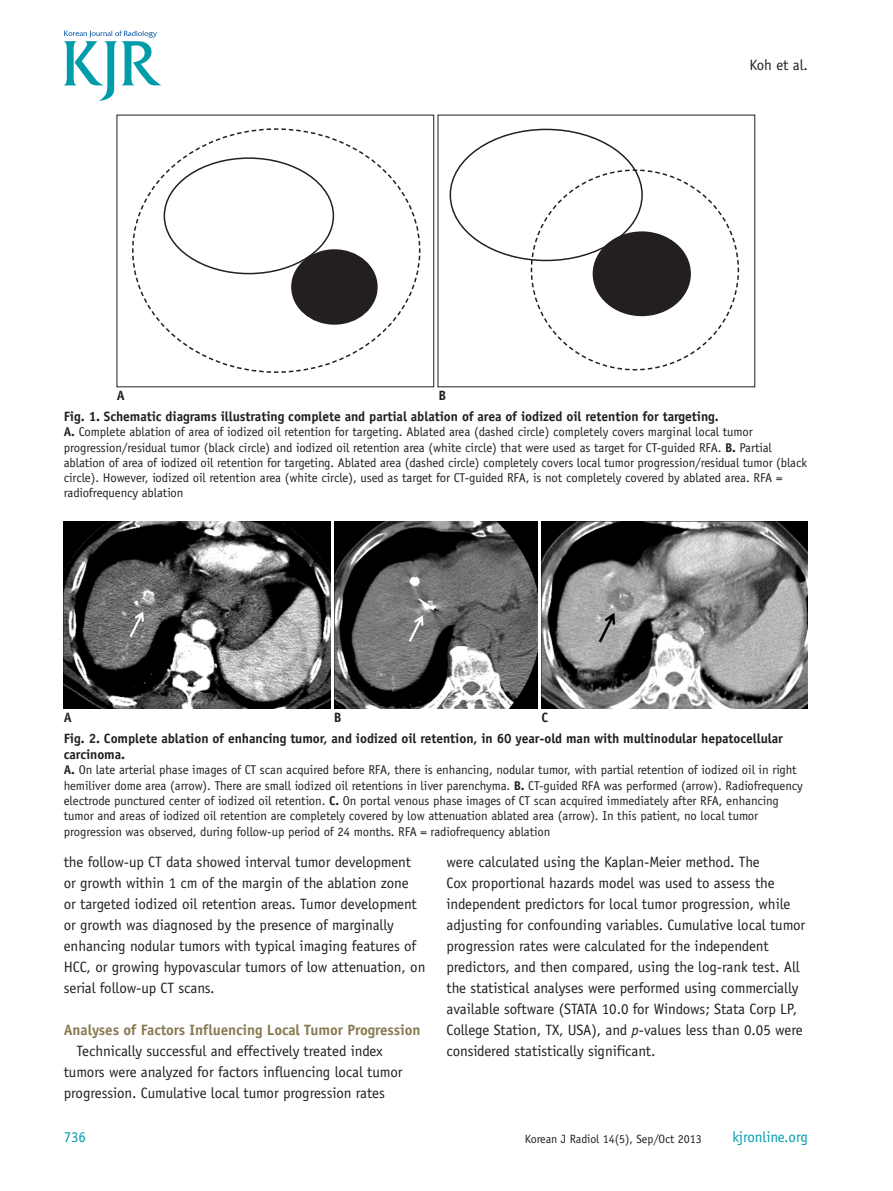
<style>
.page{position:relative;width:893px;height:1191px;background:#fff}
.page>*{position:absolute;margin:0;border:0;box-sizing:border-box;transform-origin:0 0}
.t1{font:15px/21px "Officina Sans Std";letter-spacing:-.005em;color:#231f20}
.t2{font:700 15px "Officina Sans Std";letter-spacing:-.005em;color:#887a51}
.t3{font:15px "Officina Sans Std";letter-spacing:-.005em;color:#009caa}
.t4{font:700 13.5px/20.2px "Officina Sans Std";letter-spacing:-.005em;color:#231f20}
.t5{font:12.75px/15.3px "Officina Sans Std";letter-spacing:-.005em;color:#231f20}
.t6{font:12px "Officina Sans Std";letter-spacing:-.005em;color:#231f20}
.s1{font-weight:700}
.s2{font-style:italic}
</style>
<div class="page">
<svg style="left:64px;top:31px;width:97px;height:70px"></svg>
<svg style="left:132px;top:128px;width:289px;height:245px"></svg>
<svg style="left:530px;top:169px;width:210px;height:202px"></svg>
<div style="left:292px;top:250px;width:85px;height:74px;background:#231f20;border-radius:50%"></div>
<div style="left:291px;top:249px;width:87px;height:76px;border:2px solid #231f20;border-radius:50%"></div>
<div style="left:593px;top:232px;width:97px;height:83px;background:#231f20;border-radius:50%"></div>
<div style="left:593px;top:231px;width:98px;height:85px;border:2px solid #231f20;border-radius:50%"></div>
<img style="left:64px;top:521px;width:266px;height:187px">
<img style="left:334px;top:521px;width:203px;height:187px">
<img style="left:541px;top:521px;width:267px;height:187px">
<p class="t1" style="left:749px;top:54px;width:60px">Koh et al.</p>
<p class="t4" style="left:64px;top:385px;width:657px;text-indent:375px">B<br>Fig. 1. Schematic diagrams illustrating complete and partial ablation of area of iodized oil retention for targeting.</p>
<p class="t5" style="left:64px;top:424px;width:745px"><span class="s1">A.</span> Complete ablation of area of iodized oil retention for targeting. Ablated area (dashed circle) completely covers marginal local tumor progression/residual tumor (black circle) and iodized oil retention area (white circle) that were used as target for CT-guided RFA. <span class="s1">B.</span> Partial ablation of area of iodized oil retention for targeting. Ablated area (dashed circle) completely covers local tumor progression/residual tumor (black circle). However, iodized oil retention area (white circle), used as target for CT-guided RFA, is not completely covered by ablated area. RFA = radiofrequency ablation</p>
<p class="t4" style="left:117px;top:385px;width:10px">A</p>
<p class="t4" style="left:64px;top:707px;width:721px;text-indent:478px">C<br>Fig. 2. Complete ablation of enhancing tumor, and iodized oil retention, in 60 year-old man with multinodular hepatocellular</p>
<p class="t4" style="left:64px;top:744px;width:63px">carcinoma.</p>
<p class="t5" style="left:64px;top:762px;width:740px"><span class="s1">A.</span> On late arterial phase images of CT scan acquired before RFA, there is enhancing, nodular tumor, with partial retention of iodized oil in right hemiliver dome area (arrow). There are small iodized oil retentions in liver parenchyma. <span class="s1">B.</span> CT-guided RFA was performed (arrow). Radiofrequency electrode punctured center of iodized oil retention. <span class="s1">C.</span> On portal venous phase images of CT scan acquired immediately after RFA, enhancing tumor and areas of iodized oil retention are completely covered by low attenuation ablated area (arrow). In this patient, no local tumor progression was observed, during follow-up period of 24 months. RFA = radiofrequency ablation</p>
<p class="t4" style="left:64px;top:707px;width:10px">A</p>
<p class="t4" style="left:334px;top:707px;width:9px">B</p>
<p class="t1" style="left:64px;top:851px;width:363px">the follow-up CT data showed interval tumor development or growth within 1 cm of the margin of the ablation zone<br>or targeted iodized oil retention areas. Tumor development or growth was diagnosed by the presence of marginally enhancing nodular tumors with typical imaging features of HCC, or growing hypovascular tumors of low attenuation, on serial follow-up CT scans.</p>
<p class="t2" style="left:64px;top:1020px;width:358px">Analyses of Factors Influencing Local Tumor Progression</p>
<p class="t1" style="left:64px;top:1040px;width:340px;text-indent:13px">Technically successful and effectively treated index tumors were analyzed for factors influencing local tumor progression. Cumulative local tumor progression rates</p>
<p class="t3" style="left:64px;top:1128px;width:24px">736</p>
<p class="t1" style="left:446px;top:851px;width:360px">were calculated using the Kaplan-Meier method. The<br>Cox proportional hazards model was used to assess the independent predictors for local tumor progression, while adjusting for confounding variables. Cumulative local tumor progression rates were calculated for the independent predictors, and then compared, using the log-rank test. All the statistical analyses were performed using commercially available software (STATA 10.0 for Windows; Stata Corp LP, College Station, TX, USA), and <span class="s2">p</span>-values less than 0.05 were considered statistically significant.</p>
<p class="t6" style="left:525px;top:1132px;width:178px">Korean J Radiol 14(5), Sep/Oct 2013</p>
<p class="t3" style="left:732px;top:1128px;width:77px">kjronline.org</p>
</div>
